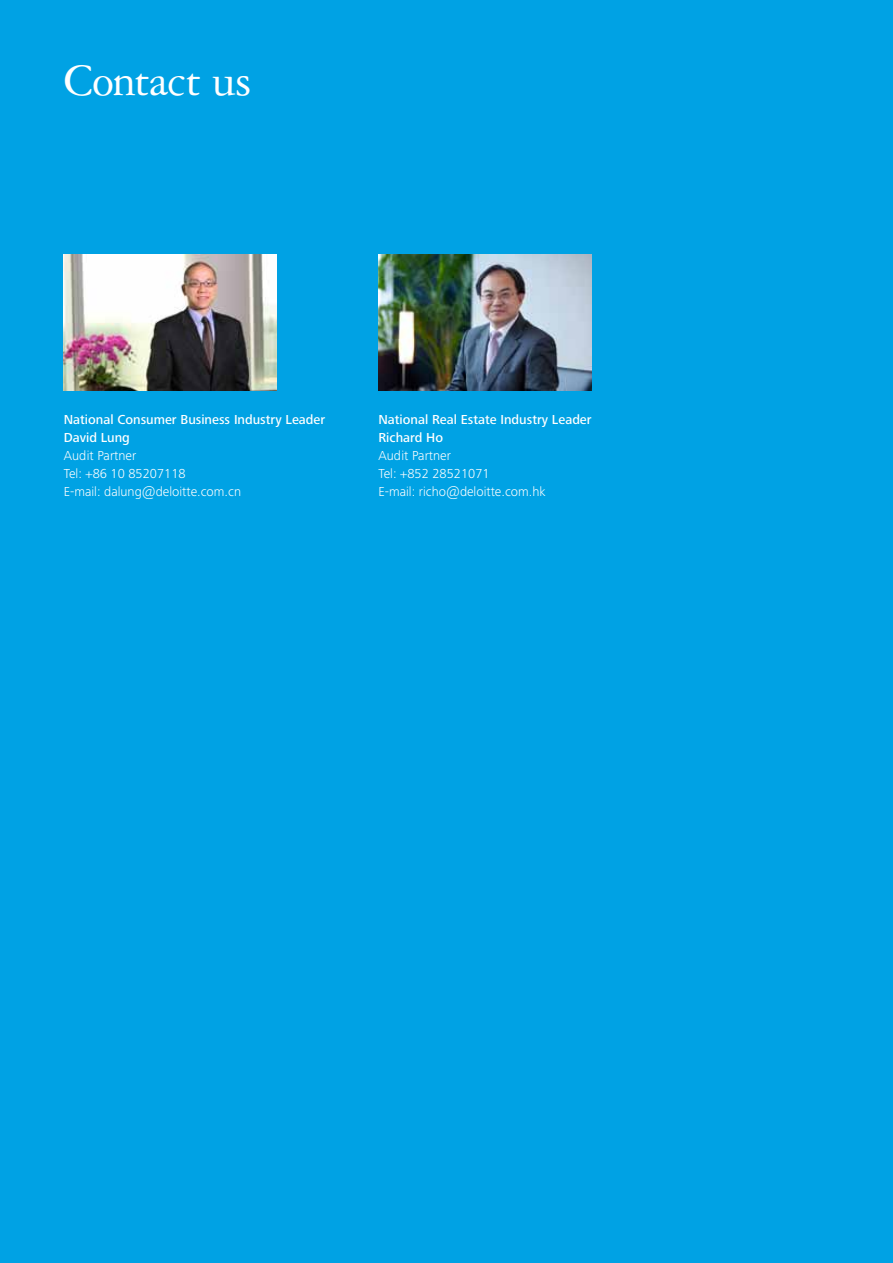
<style>
.page{position:relative;width:893px;height:1263px;background:#00a2e4}
.page>*{position:absolute;margin:0;border:0;box-sizing:border-box;transform-origin:0 0}
.t1{font:48px "Garamond 3 LT Std";letter-spacing:-.015em;color:#fff}
.t2{font:300 13.5px/18px "Frutiger Next Pro";color:#fff}
.t3{font:500 13.5px/18px "Frutiger Next Pro";color:#fff}
</style>
<div class="page">
<img style="left:378px;top:254px;width:213px;height:136px">
<img style="left:64px;top:254px;width:212px;height:136px">
<h1 class="t1" style="left:64px;top:54px;width:189px">Contact us</h1>
<p class="t3" style="left:64px;top:411px;width:263px">National Consumer Business Industry Leader<br>David Lung</p>
<p class="t2" style="left:64px;top:447px;width:179px">Audit Partner<br>Tel: +86 10 85207118<br>E-mail: dalung@deloitte.com.cn</p>
<p class="t3" style="left:378px;top:411px;width:215px">National Real Estate Industry Leader<br>Richard Ho</p>
<p class="t2" style="left:378px;top:447px;width:169px">Audit Partner<br>Tel: +852 28521071<br>E-mail: richo@deloitte.com.hk</p>
</div>
